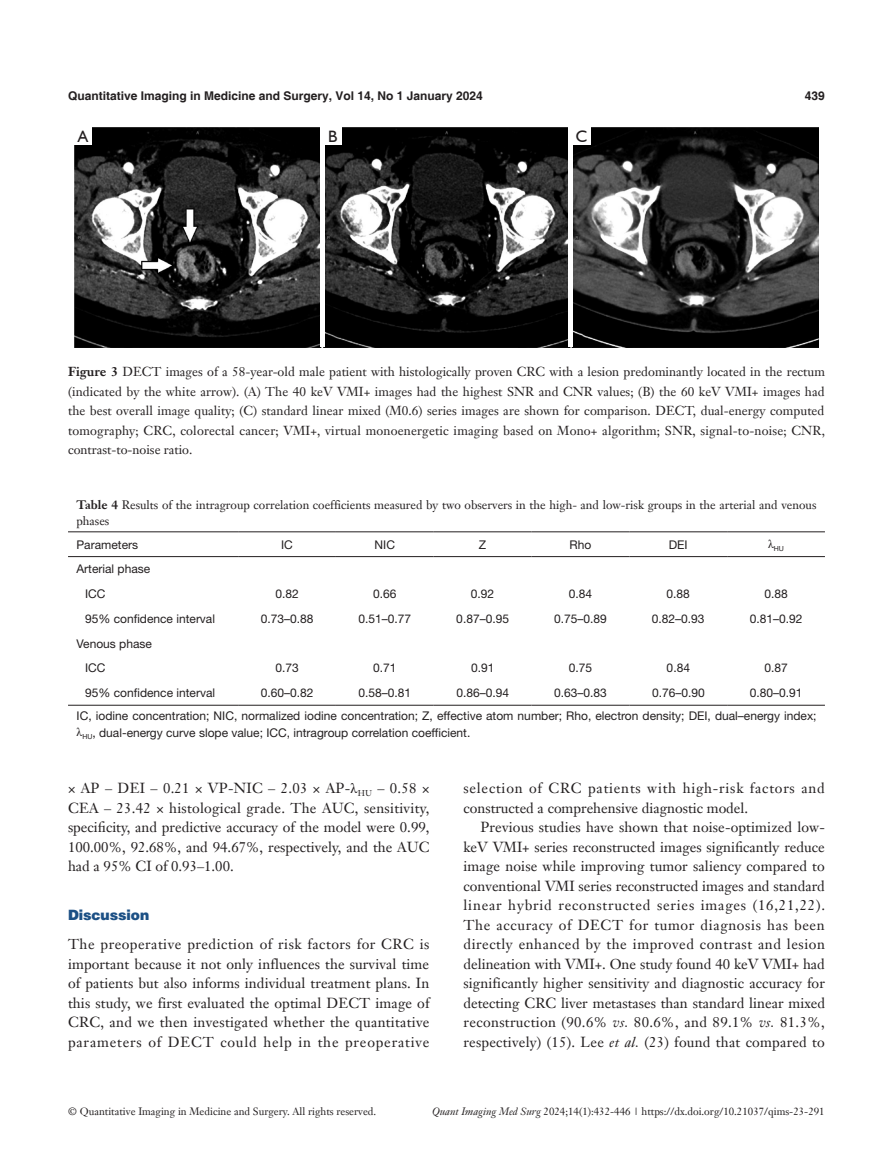
<style>
.page{position:relative;width:893px;height:1170px;background:#fff}
.page>*{position:absolute;margin:0;border:0;box-sizing:border-box;transform-origin:0 0}
.t1{font:16.5px "Humanist 521 BT";color:#231f20}
.t2{font:14.25px/19.5px "Janson Text LT";letter-spacing:.015em;color:#231f20;text-align:justify}
.t3{font:900 14.25px "Helvetica";color:#1c5085}
.t4{font:12.75px/19.5px "Janson Text LT";letter-spacing:.015em;color:#231f20;text-align:justify}
.t5{font:12px/24.8px "Helvetica Neue LT Pro";color:#231f20}
.t6{font:12px/16.5px "Janson Text LT";color:#231f20}
.t7{font:700 12px "Helvetica";color:#231f20}
.t8{font:10.5px "Janson Text LT";color:#231f20}
.t9{font:7.05px "Helvetica Neue LT Pro";color:#231f20}
.s1{font-weight:700}
.s2{font-family:"Times New Roman"}
.s3{font-style:italic}
</style>
<div class="page">
<img style="left:74px;top:128px;width:744px;height:219px">
<div style="left:74px;top:128px;width:17px;height:17px;background:#fff"></div>
<div style="left:325px;top:128px;width:17px;height:17px;background:#fff"></div>
<div style="left:573px;top:128px;width:17px;height:17px;background:#fff"></div>
<div style="left:320px;top:128px;width:5px;height:219px;background:#fff"></div>
<hr style="left:569px;top:128px;width:4px;height:219px;background:#fff">
<hr style="left:68px;top:531px;width:170px;height:1px;background:#231f20">
<hr style="left:238px;top:531px;width:98px;height:1px;background:#231f20">
<hr style="left:336px;top:531px;width:98px;height:1px;background:#231f20">
<hr style="left:434px;top:531px;width:97px;height:1px;background:#231f20">
<hr style="left:531px;top:531px;width:98px;height:1px;background:#231f20">
<hr style="left:629px;top:531px;width:98px;height:1px;background:#231f20">
<hr style="left:727px;top:531px;width:98px;height:1px;background:#231f20">
<hr style="left:68px;top:556px;width:170px;height:1px;background:#231f20">
<hr style="left:238px;top:556px;width:98px;height:1px;background:#231f20">
<hr style="left:336px;top:556px;width:98px;height:1px;background:#231f20">
<hr style="left:434px;top:556px;width:97px;height:1px;background:#231f20">
<hr style="left:531px;top:556px;width:98px;height:1px;background:#231f20">
<hr style="left:629px;top:556px;width:98px;height:1px;background:#231f20">
<hr style="left:727px;top:556px;width:98px;height:1px;background:#231f20">
<hr style="left:68px;top:704px;width:170px;height:1px;background:#231f20">
<hr style="left:238px;top:704px;width:98px;height:1px;background:#231f20">
<hr style="left:336px;top:704px;width:98px;height:1px;background:#231f20">
<hr style="left:434px;top:704px;width:97px;height:1px;background:#231f20">
<hr style="left:531px;top:704px;width:98px;height:1px;background:#231f20">
<hr style="left:629px;top:704px;width:98px;height:1px;background:#231f20">
<hr style="left:727px;top:704px;width:98px;height:1px;background:#231f20">
<p class="t7" style="left:68px;top:88px;width:416px">Quantitative Imaging in Medicine and Surgery, Vol 14, No 1 January 2024</p>
<p class="t7" style="left:805px;top:88px;width:22px">439</p>
<p class="t1" style="left:78px;top:126px;width:12px">A</p>
<p class="t1" style="left:328px;top:126px;width:11px">B</p>
<p class="t1" style="left:576px;top:126px;width:13px">C</p>
<p class="t4" style="left:68px;top:362px;width:758px"><span class="s1">Figure 3</span> DECT images of a 58-year-old male patient with histologically proven CRC with a lesion predominantly located in the rectum (indicated by the white arrow). (A) The 40 keV VMI+ images had the highest SNR and CNR values; (B) the 60 keV VMI+ images had the best overall image quality; (C) standard linear mixed (M0.6) series images are shown for comparison. DECT, dual-energy computed tomography; CRC, colorectal cancer; VMI+, virtual monoenergetic imaging based on Mono+ algorithm; SNR, signal-to-noise; CNR, contrast-to-noise ratio.</p>
<p class="t6" style="left:77px;top:496px;width:741px"><span class="s1">Table 4</span> Results of the intragroup correlation coefficients measured by two observers in the high- and low-risk groups in the arterial and venous phases</p>
<p class="t5" style="left:77px;top:531px;width:63px">Parameters</p>
<p class="t5" style="left:281px;top:531px;width:13px">IC</p>
<p class="t5" style="left:375px;top:531px;width:22px">NIC</p>
<p class="t5" style="left:479px;top:531px;width:9px">Z</p>
<p class="t5" style="left:570px;top:531px;width:23px">Rho</p>
<p class="t5" style="left:669px;top:531px;width:20px">DEI</p>
<p class="t9" style="left:768px;top:544px;width:17px"><sup>λ</sup>HU</p>
<p class="t5" style="left:85px;top:556px;width:67px;text-indent:-9px">Arterial phase<br>ICC</p>
<p class="t5" style="left:275px;top:581px;width:25px">0.82</p>
<p class="t5" style="left:373px;top:581px;width:25px">0.66</p>
<p class="t5" style="left:471px;top:581px;width:25px">0.92</p>
<p class="t5" style="left:569px;top:581px;width:25px">0.84</p>
<p class="t5" style="left:667px;top:581px;width:25px">0.88</p>
<p class="t5" style="left:764px;top:581px;width:25px">0.88</p>
<p class="t5" style="left:85px;top:606px;width:132px">95% confidence interval</p>
<p class="t5" style="left:261px;top:606px;width:54px">0.73–0.88</p>
<p class="t5" style="left:358px;top:606px;width:54px">0.51–0.77</p>
<p class="t5" style="left:456px;top:606px;width:54px">0.87–0.95</p>
<p class="t5" style="left:554px;top:606px;width:54px">0.75–0.89</p>
<p class="t5" style="left:652px;top:606px;width:54px">0.82–0.93</p>
<p class="t5" style="left:750px;top:606px;width:54px">0.81–0.92</p>
<p class="t5" style="left:85px;top:630px;width:68px;text-indent:-9px">Venous phase<br>ICC</p>
<p class="t5" style="left:275px;top:655px;width:25px">0.73</p>
<p class="t5" style="left:373px;top:655px;width:25px">0.71</p>
<p class="t5" style="left:471px;top:655px;width:25px">0.91</p>
<p class="t5" style="left:569px;top:655px;width:25px">0.75</p>
<p class="t5" style="left:667px;top:655px;width:25px">0.84</p>
<p class="t5" style="left:764px;top:655px;width:25px">0.87</p>
<p class="t5" style="left:85px;top:680px;width:132px">95% confidence interval</p>
<p class="t5" style="left:261px;top:680px;width:54px">0.60–0.82</p>
<p class="t5" style="left:359px;top:680px;width:54px">0.58–0.81</p>
<p class="t5" style="left:456px;top:680px;width:54px">0.86–0.94</p>
<p class="t5" style="left:554px;top:680px;width:54px">0.63–0.83</p>
<p class="t5" style="left:652px;top:680px;width:54px">0.76–0.90</p>
<p class="t5" style="left:77px;top:681px;width:741px;line-height:23px;text-indent:673px">0.80–0.91<br>IC, iodine concentration; NIC, normalized iodine concentration; Z, effective atom number; Rho, electron density; DEI, dual–energy index;</p>
<p class="t5" style="left:77px;top:719px;width:395px"><span class="s2">λ</span><sub>HU</sub>, dual-energy curve slope value; ICC, intragroup correlation coefficient.</p>
<p class="t2" style="left:68px;top:778px;width:363px">× AP – DEI – 0.21 × VP-NIC – 2.03 × AP-<span class="s2">λ</span><sub>HU</sub> – 0.58 × CEA – 23.42 × histological grade. The AUC, sensitivity, specificity, and predictive accuracy of the model were 0.99, 100.00%, 92.68%, and 94.67%, respectively, and the AUC had a 95% CI of 0.93–1.00.</p>
<p class="t3" style="left:68px;top:905px;width:83px">Discussion</p>
<p class="t2" style="left:68px;top:934px;width:363px">The preoperative prediction of risk factors for CRC is important because it not only influences the survival time of patients but also informs individual treatment plans. In this study, we first evaluated the optimal DECT image of CRC, and we then investigated whether the quantitative parameters of DECT could help in the preoperative</p>
<p class="t2" style="left:463px;top:778px;width:363px">selection of CRC patients with high-risk factors and constructed a comprehensive diagnostic model.</p>
<p class="t2" style="left:463px;top:817px;width:363px;text-indent:17px">Previous studies have shown that noise-optimized low&shy;keV VMI+ series reconstructed images significantly reduce image noise while improving tumor saliency compared to conventional VMI series reconstructed images and standard linear hybrid reconstructed series images (16,21,22).<br>The accuracy of DECT for tumor diagnosis has been directly enhanced by the improved contrast and lesion delineation with VMI+. One study found 40 keV VMI+ had significantly higher sensitivity and diagnostic accuracy for detecting CRC liver metastases than standard linear mixed reconstruction (90.6% <span class="s3">vs.</span> 80.6%, and 89.1% <span class="s3">vs.</span> 81.3%, respectively) (15). Lee <span class="s3">et al.</span> (23) found that compared to</p>
<p class="t8" style="left:68px;top:1104px;width:310px">© Quantitative Imaging in Medicine and Surgery. All rights reserved.</p>
<p class="t8" style="left:432px;top:1104px;width:394px"><span class="s3">Quant Imaging Med Surg</span> 2024;14(1):432-446 | https://dx.doi.org/10.21037/qims-23-291</p>
</div>
